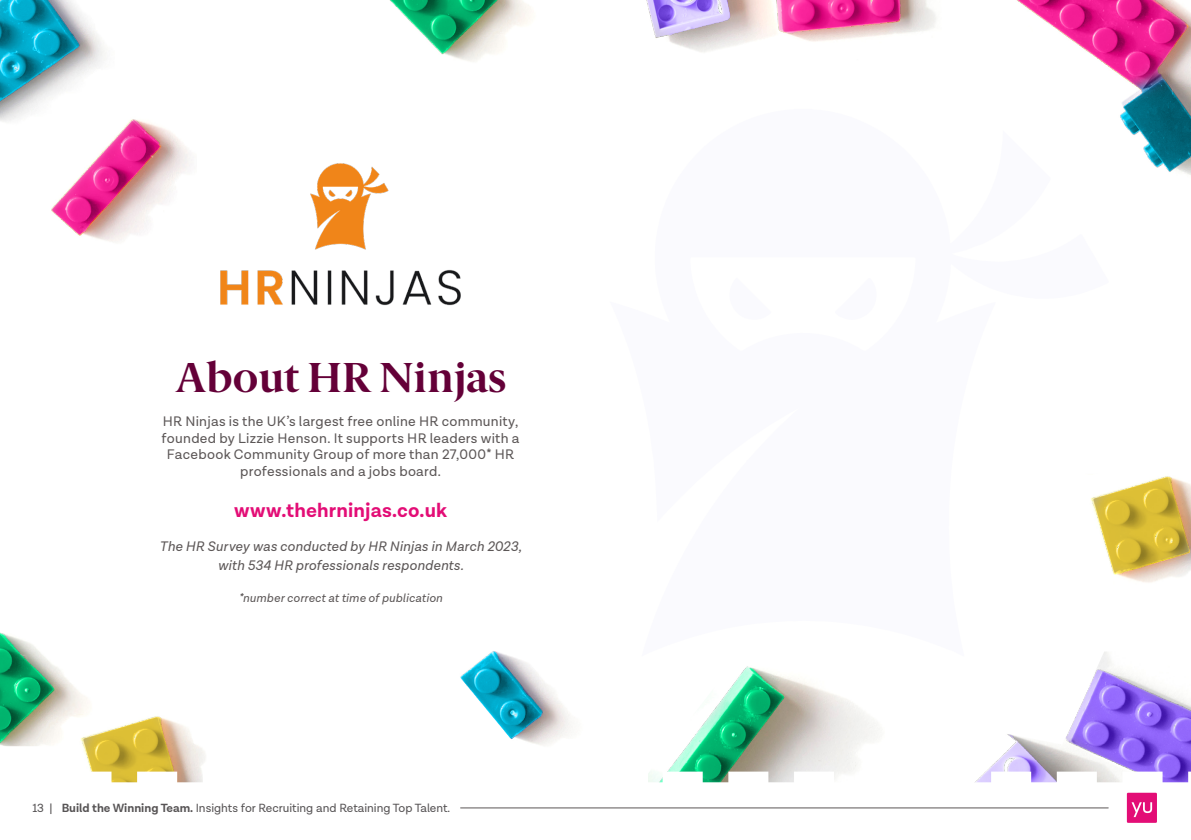
<style>
.page{position:relative;width:1191px;height:840px;background:#fff}
.page>*{position:absolute;margin:0;border:0;box-sizing:border-box;transform-origin:0 0}
.t1{font:700 42px "Berlingske Serif";color:#640038}
.t2{font:700 20px "Lota Grotesque";letter-spacing:.01em;color:#e30d76}
.t3{font:14px/16.8px "Lota Grotesque";letter-spacing:.02em;color:#5c5757;text-align:center}
.t4{font:italic 14px/19.2px "Lota Grotesque";letter-spacing:.015em;color:#5c5757;text-align:center}
.t5{font:12px "Lota Grotesque";color:#575455}
.t6{font:italic 12px "Lota Grotesque";letter-spacing:.02em;color:#5c5757}
.s1{font-weight:700}
</style>
<div class="page">
<img style="left:220px;top:163px;width:241px;height:143px">
<img style="left:668px;top:652px;width:523px;height:119px">
<img style="left:1017px;top:0;width:174px;height:175px">
<img style="left:0;top:0;width:106px;height:122px">
<img style="left:33px;top:116px;width:159px;height:126px">
<img style="left:460px;top:651px;width:112px;height:94px">
<img style="left:1091px;top:476px;width:100px;height:107px">
<img style="left:389px;top:0;width:547px;height:62px">
<img style="left:82px;top:716px;width:123px;height:55px">
<img style="left:0;top:632px;width:92px;height:113px">
<svg style="left:91px;top:771px;width:1100px;height:51px"></svg>
<h1 class="t1" style="left:175px;top:343px;width:332px">About HR Ninjas</h1>
<p class="t3" style="left:162px;top:413px;width:359px">HR Ninjas is the UK’s largest free online HR community, founded by Lizzie Henson. It supports HR leaders with a Facebook Community Group of more than 27,000* HR professionals and a jobs board.</p>
<h2 class="t2" style="left:234px;top:498px;width:214px">www.thehrninjas.co.uk</h2>
<p class="t4" style="left:160px;top:537px;width:363px">The HR Survey was conducted by HR Ninjas in March 2023, with 534 HR professionals respondents.</p>
<p class="t6" style="left:239px;top:590px;width:205px">*number correct at time of publication</p>
<p class="t5" style="left:32px;top:800px;width:419px">13 | <span class="s1">Build the Winning Team.</span> Insights for Recruiting and Retaining Top Talent.</p>
</div>
